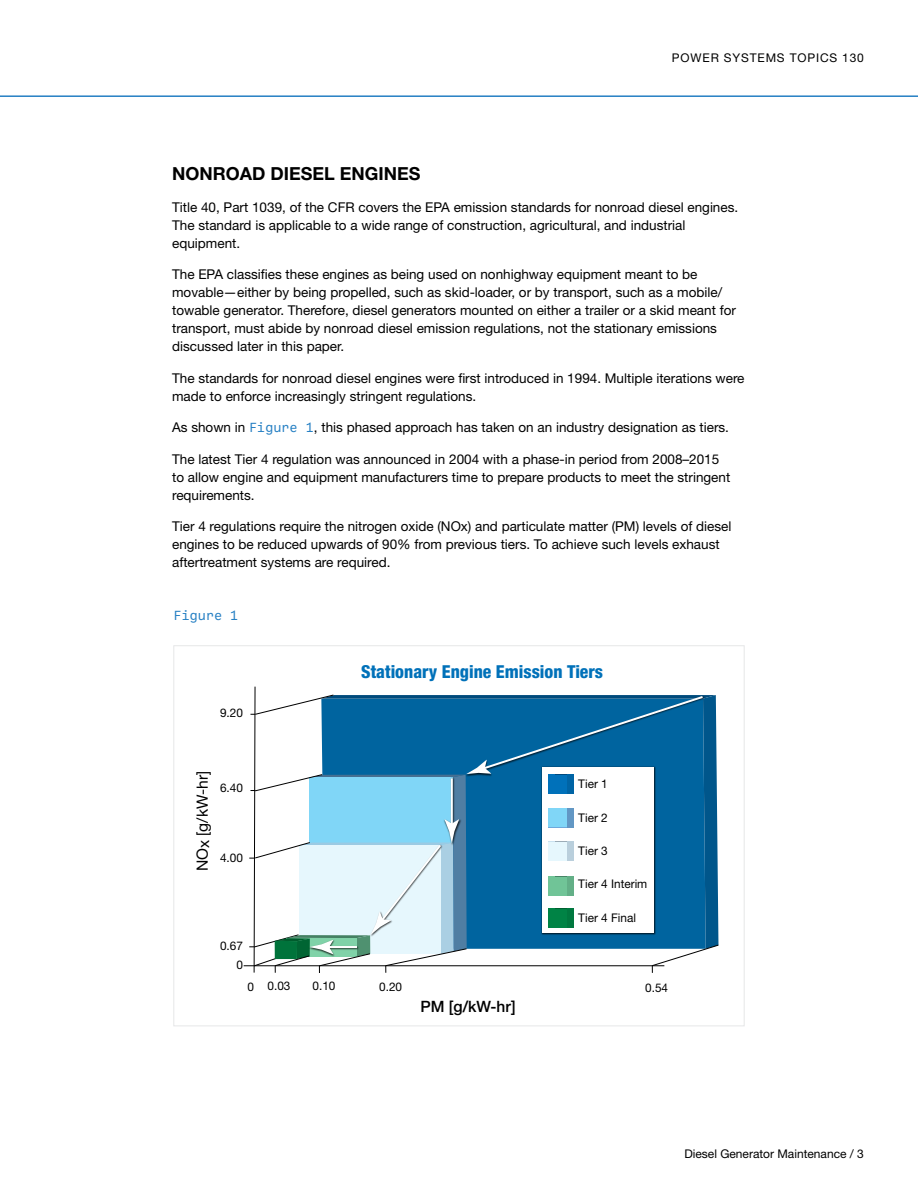
<style>
.page{position:relative;width:918px;height:1188px;background:#fff}
.page>*{position:absolute;margin:0;border:0;box-sizing:border-box;transform-origin:0 0}
.t1{font:700 18px "Helvetica Neue LT Pro";color:#000}
.t2{font:800 condensed 17.85px "Helvetica Neue LT Pro";color:#0071b9}
.t3{font:500 15.6px "Helvetica Neue LT Pro";color:#000}
.t4{font:15.45px "Helvetica Neue LT Pro";color:#000}
.t5{font:13.5px/18px "Helvetica Neue LT Pro";color:#000}
.t6{font:13.5px "Ballinger Mono";color:#257fc3}
.t7{font:12px "Helvetica Neue LT Pro";color:#000}
.t8{font:12px "Helvetica Neue LT Pro";letter-spacing:.07em;color:#000}
.t9{font:11.85px "Helvetica Neue LT Pro";color:#000}
.s1{font-family:"Ballinger Mono";color:#257fc3}
</style>
<div class="page">
<hr style="left:0;top:95px;width:918px;height:2px;background:#257fc3">
<hr style="left:244px;top:965px;width:420px;height:1px;background:#000">
<svg style="left:249px;top:686px;width:470px;height:287px"></svg>
<img style="left:541px;top:766px;width:116px;height:169px">
<div style="left:542px;top:767px;width:112px;height:166px;background:#fff"></div>
<div style="left:549px;top:774px;width:18px;height:19px;background:#0071ba"></div>
<div style="left:567px;top:774px;width:6px;height:19px;background:#0064a5"></div>
<div style="left:567px;top:808px;width:6px;height:19px;background:#6297c4"></div>
<div style="left:567px;top:842px;width:6px;height:19px;background:#bacfdc"></div>
<div style="left:549px;top:908px;width:18px;height:19px;background:#008345"></div>
<div style="left:567px;top:908px;width:6px;height:19px;background:#00783f"></div>
<div style="left:549px;top:877px;width:18px;height:19px;background:#70c497"></div>
<div style="left:567px;top:877px;width:6px;height:19px;background:#63af87"></div>
<div style="left:549px;top:808px;width:18px;height:19px;background:#80d6f7"></div>
<div style="left:549px;top:842px;width:18px;height:19px;background:#e6f7fd"></div>
<p class="t8" style="left:672px;top:50px;width:194px">POWER SYSTEMS TOPICS 130</p>
<h1 class="t1" style="left:172px;top:162px;width:250px">NONROAD DIESEL ENGINES</h1>
<p class="t5" style="left:172px;top:198px;width:568px">Title 40, Part 1039, of the CFR covers the EPA emission standards for nonroad diesel engines.<br>The standard is applicable to a wide range of construction, agricultural, and industrial equipment.</p>
<p class="t5" style="left:172px;top:265px;width:565px">The EPA classifies these engines as being used on nonhighway equipment meant to be movable—either by being propelled, such as skid-loader, or by transport, such as a mobile/ towable generator. Therefore, diesel generators mounted on either a trailer or a skid meant for transport, must abide by nonroad diesel emission regulations, not the stationary emissions discussed later in this paper.</p>
<p class="t5" style="left:172px;top:369px;width:574px">The standards for nonroad diesel engines were first introduced in 1994. Multiple iterations were made to enforce increasingly stringent regulations.</p>
<p class="t5" style="left:172px;top:418px;width:558px">As shown in <span class="s1">Figure 1</span>, this phased approach has taken on an industry designation as tiers.</p>
<p class="t5" style="left:172px;top:450px;width:560px">The latest Tier 4 regulation was announced in 2004 with a phase-in period from 2008–2015 to allow engine and equipment manufacturers time to prepare products to meet the stringent requirements.</p>
<p class="t5" style="left:172px;top:517px;width:561px">Tier 4 regulations require the nitrogen oxide (NOx) and particulate matter (PM) levels of diesel engines to be reduced upwards of 90% from previous tiers. To achieve such levels exhaust aftertreatment systems are required.</p>
<p class="t6" style="left:174px;top:608px;width:66px">Figure 1</p>
<p class="t9" style="left:220px;top:706px;width:24px">9.20</p>
<h2 class="t2" style="left:361px;top:661px;width:243px">Stationary Engine Emission Tiers</h2>
<p class="t4" style="left:193px;top:871px;width:102px;rotate:-90deg">NOx [g/kW-hr]</p>
<p class="t9" style="left:220px;top:781px;width:24px">6.40</p>
<p class="t9" style="left:220px;top:851px;width:24px">4.00</p>
<p class="t9" style="left:220px;top:939px;width:24px">0.67</p>
<p class="t9" style="left:237px;top:958px;width:8px">0</p>
<p class="t9" style="left:247px;top:979px;width:8px">0</p>
<p class="t9" style="left:578px;top:777px;width:31px">Tier 1</p>
<p class="t9" style="left:578px;top:810px;width:31px">Tier 2</p>
<p class="t9" style="left:578px;top:843px;width:31px">Tier 3</p>
<p class="t9" style="left:578px;top:877px;width:71px">Tier 4 Interim</p>
<p class="t9" style="left:578px;top:910px;width:59px">Tier 4 Final</p>
<p class="t9" style="left:268px;top:979px;width:24px">0.03</p>
<p class="t9" style="left:313px;top:979px;width:24px">0.10</p>
<p class="t9" style="left:379px;top:980px;width:24px">0.20</p>
<p class="t9" style="left:645px;top:981px;width:24px">0.54</p>
<p class="t3" style="left:421px;top:997px;width:97px">PM [g/kW-hr]</p>
<p class="t7" style="left:684px;top:1146px;width:181px">Diesel Generator Maintenance / 3</p>
</div>
